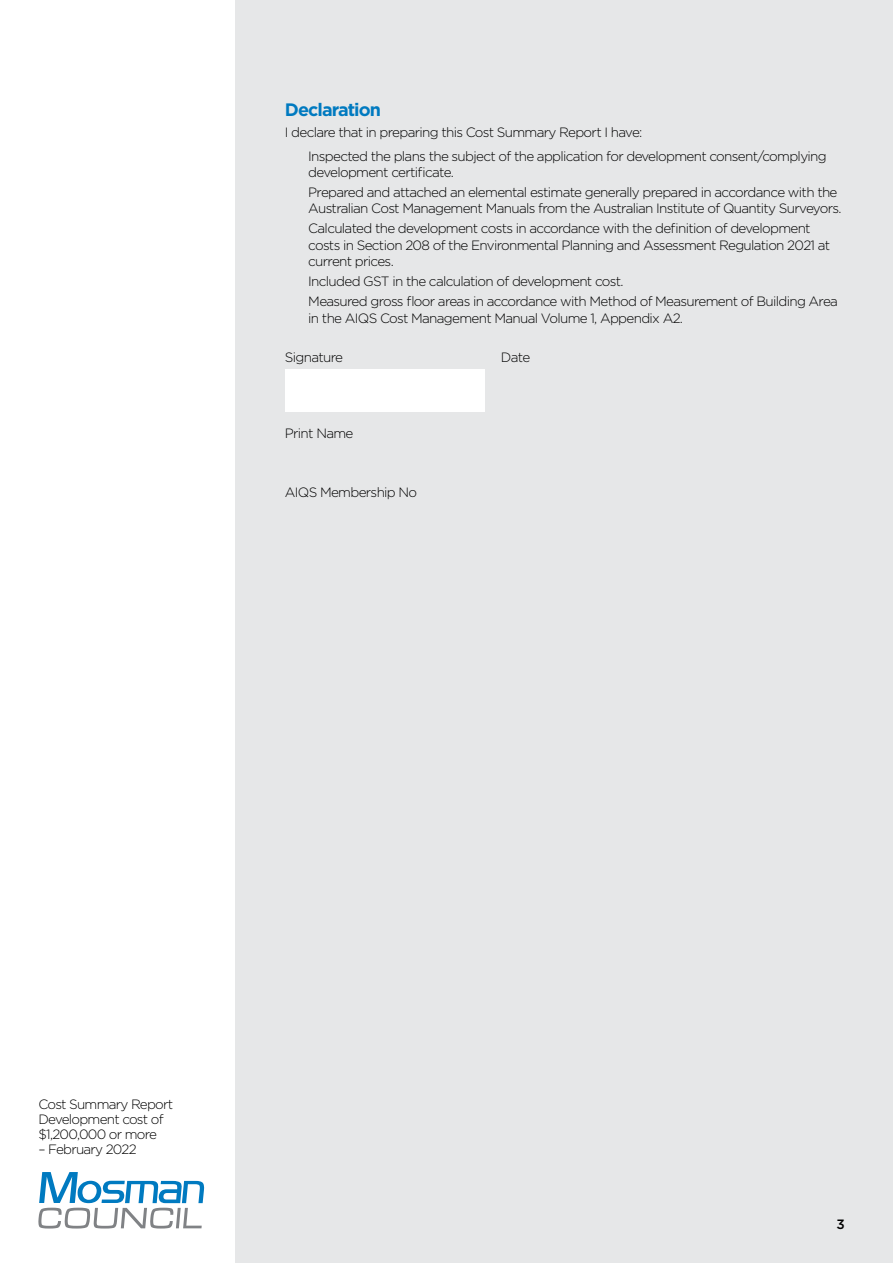
<style>
.page{position:relative;width:893px;height:1263px;background:#fff}
.page>*{position:absolute;margin:0;border:0;box-sizing:border-box;transform-origin:0 0}
.t1{font:700 18px "Gotham";letter-spacing:-.05em;color:#007ac0}
.t2{font:300 13.5px/15px "Gotham";letter-spacing:-.05em;color:#000}
.t3{font:500 13.5px "Gotham";color:#000}
</style>
<div class="page">
<div style="left:235px;top:0;width:658px;height:1263px;background:#e6e7e8"></div>
<svg style="left:38px;top:1172px;width:166px;height:56px"></svg>
<div style="left:285px;top:370px;width:200px;height:42px;background:#fff"></div>
<h1 class="t1" style="left:285px;top:98px;width:98px">Declaration</h1>
<p class="t2" style="left:308px;top:120px;width:520px;line-height:23.4px;text-indent:-23px">I declare that in preparing this Cost Summary Report I have:<br>Inspected the plans the subject of the application for development consent/complying</p>
<p class="t2" style="left:308px;top:162px;width:531px;line-height:19.6px">development certificate.<br>Prepared and attached an elemental estimate generally prepared in accordance with the</p>
<p class="t2" style="left:308px;top:198px;width:535px;line-height:19.6px">Australian Cost Management Manuals from the Australian Institute of Quantity Surveyors.<br>Calculated the development costs in accordance with the definition of development</p>
<p class="t2" style="left:308px;top:236px;width:523px;line-height:16.5px">costs in Section 208 of the Environmental Planning and Assessment Regulation 2021 at current prices.</p>
<p class="t2" style="left:308px;top:270px;width:531px;line-height:20.4px">Included GST in the calculation of development cost.<br>Measured gross floor areas in accordance with Method of Measurement of Building Area</p>
<p class="t2" style="left:308px;top:310px;width:376px">in the AIQS Cost Management Manual Volume 1, Appendix A2.</p>
<p class="t2" style="left:285px;top:350px;width:60px">Signature</p>
<p class="t2" style="left:501px;top:350px;width:31px">Date</p>
<p class="t2" style="left:285px;top:425px;width:70px">Print Name</p>
<p class="t2" style="left:285px;top:484px;width:134px">AIQS Membership No</p>
<p class="t2" style="left:38px;top:1096px;width:136px">Cost Summary Report<br>Development cost of $1,200,000 or more</p>
<p class="t2" style="left:38px;top:1141px;width:100px">– February 2022</p>
<p class="t3" style="left:836px;top:1215px;width:10px">3</p>
</div>
